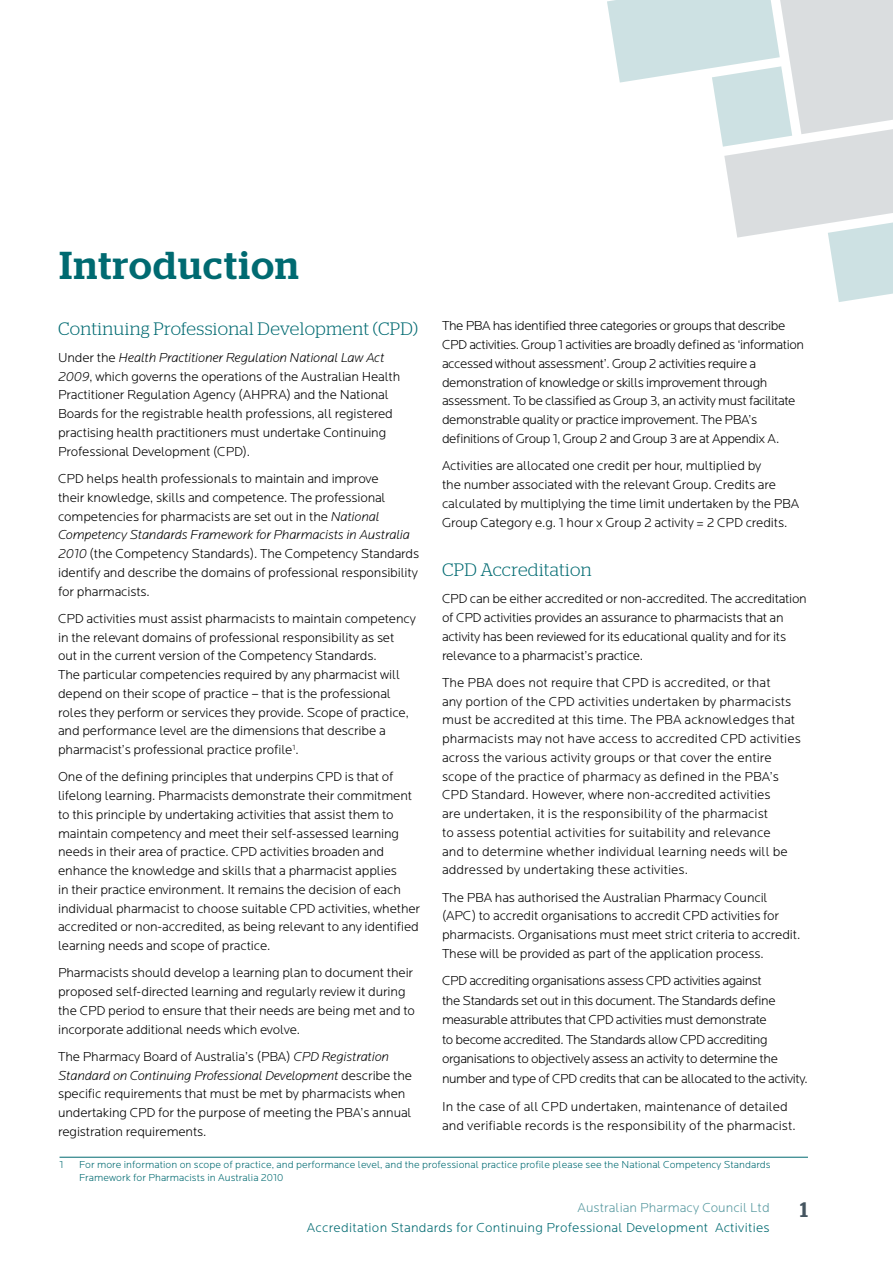
<style>
.page{position:relative;width:893px;height:1263px;background:#fff}
.page>*{position:absolute;margin:0;border:0;box-sizing:border-box;transform-origin:0 0}
.t1{font:500 38.85px "Stag";letter-spacing:.04em;color:#006a71}
.t2{font:500 21px "Stag";color:#455560}
.t3{font:300 18px "Stag";letter-spacing:.015em;color:#006a71}
.t4{font:300 13.5px/18.8px "Locator";letter-spacing:-.01em;color:#000}
.t5{font:300 13.5px/18.8px "Locator";letter-spacing:-.03em;color:#000}
.t6{font:300 13.5px "Locator";letter-spacing:.02em;color:#006a71}
.t7{font:300 13.5px "Locator";letter-spacing:.005em;color:#599aa1}
.t8{font:300 10.5px/12.8px "Locator";letter-spacing:.005em;color:#006a71}
.s1{font-style:italic}
</style>
<div class="page">
<svg style="left:607px;top:0;width:286px;height:302px"></svg>
<hr style="left:60px;top:1157px;width:748px;height:1px;background:#006a71">
<h1 class="t1" style="left:60px;top:243px;width:241px">Introduction</h1>
<h3 class="t3" style="left:58px;top:318px;width:361px">Continuing Professional Development (CPD)</h3>
<p class="t4" style="left:58px;top:349px;width:344px">Under the <span class="s1">Health Practitioner Regulation National Law Act 2009</span>, which governs the operations of the Australian Health Practitioner Regulation Agency (AHPRA) and the National Boards for the registrable health professions, all registered practising health practitioners must undertake Continuing Professional Development (CPD).</p>
<p class="t4" style="left:58px;top:470px;width:363px">CPD helps health professionals to maintain and improve<br>their knowledge, skills and competence. The professional competencies for pharmacists are set out in the <span class="s1">National Competency Standards Framework for Pharmacists in Australia 2010</span> (the Competency Standards). The Competency Standards identify and describe the domains of professional responsibility for pharmacists.</p>
<p class="t4" style="left:58px;top:609px;width:359px">CPD activities must assist pharmacists to maintain competency in the relevant domains of professional responsibility as set out in the current version of the Competency Standards.<br>The particular competencies required by any pharmacist will depend on their scope of practice – that is the professional roles they perform or services they provide. Scope of practice, and performance level are the dimensions that describe a pharmacist’s professional practice profile<sup>1</sup>.</p>
<p class="t4" style="left:58px;top:768px;width:364px">One of the defining principles that underpins CPD is that of lifelong learning. Pharmacists demonstrate their commitment to this principle by undertaking activities that assist them to maintain competency and meet their self-assessed learning needs in their area of practice. CPD activities broaden and enhance the knowledge and skills that a pharmacist applies<br>in their practice environment. It remains the decision of each individual pharmacist to choose suitable CPD activities, whether accredited or non-accredited, as being relevant to any identified learning needs and scope of practice.</p>
<p class="t4" style="left:58px;top:964px;width:358px">Pharmacists should develop a learning plan to document their proposed self-directed learning and regularly review it during the CPD period to ensure that their needs are being met and to incorporate additional needs which evolve.</p>
<p class="t4" style="left:58px;top:1047px;width:355px">The Pharmacy Board of Australia’s (PBA) <span class="s1">CPD Registration Standard on Continuing Professional Development</span> describe the specific requirements that must be met by pharmacists when undertaking CPD for the purpose of meeting the PBA’s annual registration requirements.</p>
<p class="t5" style="left:442px;top:317px;width:364px">The PBA has identified three categories or groups that describe CPD activities. Group 1 activities are broadly defined as ‘information accessed without assessment’. Group 2 activities require a demonstration of knowledge or skills improvement through assessment. To be classified as Group 3, an activity must facilitate demonstrable quality or practice improvement. The PBA’s definitions of Group 1, Group 2 and Group 3 are at Appendix A.</p>
<p class="t4" style="left:442px;top:457px;width:359px">Activities are allocated one credit per hour, multiplied by<br>the number associated with the relevant Group. Credits are calculated by multiplying the time limit undertaken by the PBA Group Category e.g. 1 hour x Group 2 activity = 2 CPD credits.</p>
<h3 class="t3" style="left:442px;top:559px;width:151px">CPD Accreditation</h3>
<p class="t4" style="left:442px;top:590px;width:366px">CPD can be either accredited or non-accredited. The accreditation of CPD activities provides an assurance to pharmacists that an activity has been reviewed for its educational quality and for its relevance to a pharmacist’s practice.</p>
<p class="t4" style="left:442px;top:673px;width:360px">The PBA does not require that CPD is accredited, or that<br>any portion of the CPD activities undertaken by pharmacists must be accredited at this time. The PBA acknowledges that pharmacists may not have access to accredited CPD activities across the various activity groups or that cover the entire scope of the practice of pharmacy as defined in the PBA’s CPD Standard. However, where non-accredited activities<br>are undertaken, it is the responsibility of the pharmacist<br>to assess potential activities for suitability and relevance<br>and to determine whether individual learning needs will be addressed by undertaking these activities.</p>
<p class="t4" style="left:442px;top:888px;width:360px">The PBA has authorised the Australian Pharmacy Council (APC) to accredit organisations to accredit CPD activities for pharmacists. Organisations must meet strict criteria to accredit.<br>These will be provided as part of the application process.</p>
<p class="t5" style="left:442px;top:971px;width:367px;line-height:19.5px">CPD accrediting organisations assess CPD activities against<br>the Standards set out in this document. The Standards define measurable attributes that CPD activities must demonstrate<br>to become accredited. The Standards allow CPD accrediting organisations to objectively assess an activity to determine the number and type of CPD credits that can be allocated to the activity.</p>
<p class="t4" style="left:442px;top:1097px;width:355px;line-height:19.5px">In the case of all CPD undertaken, maintenance of detailed and verifiable records is the responsibility of the pharmacist.</p>
<p class="t8" style="left:60px;top:1158px;width:6px">1</p>
<p class="t8" style="left:79px;top:1158px;width:693px">For more information on scope of practice, and performance level, and the professional practice profile please see the National Competency Standards<br>Framework for Pharmacists in Australia 2010</p>
<p class="t7" style="left:577px;top:1201px;width:194px">Australian Pharmacy Council Ltd</p>
<p class="t6" style="left:307px;top:1220px;width:464px">Accreditation Standards for Continuing Professional Development Activities</p>
<h2 class="t2" style="left:800px;top:1197px;width:9px">1</h2>
</div>
